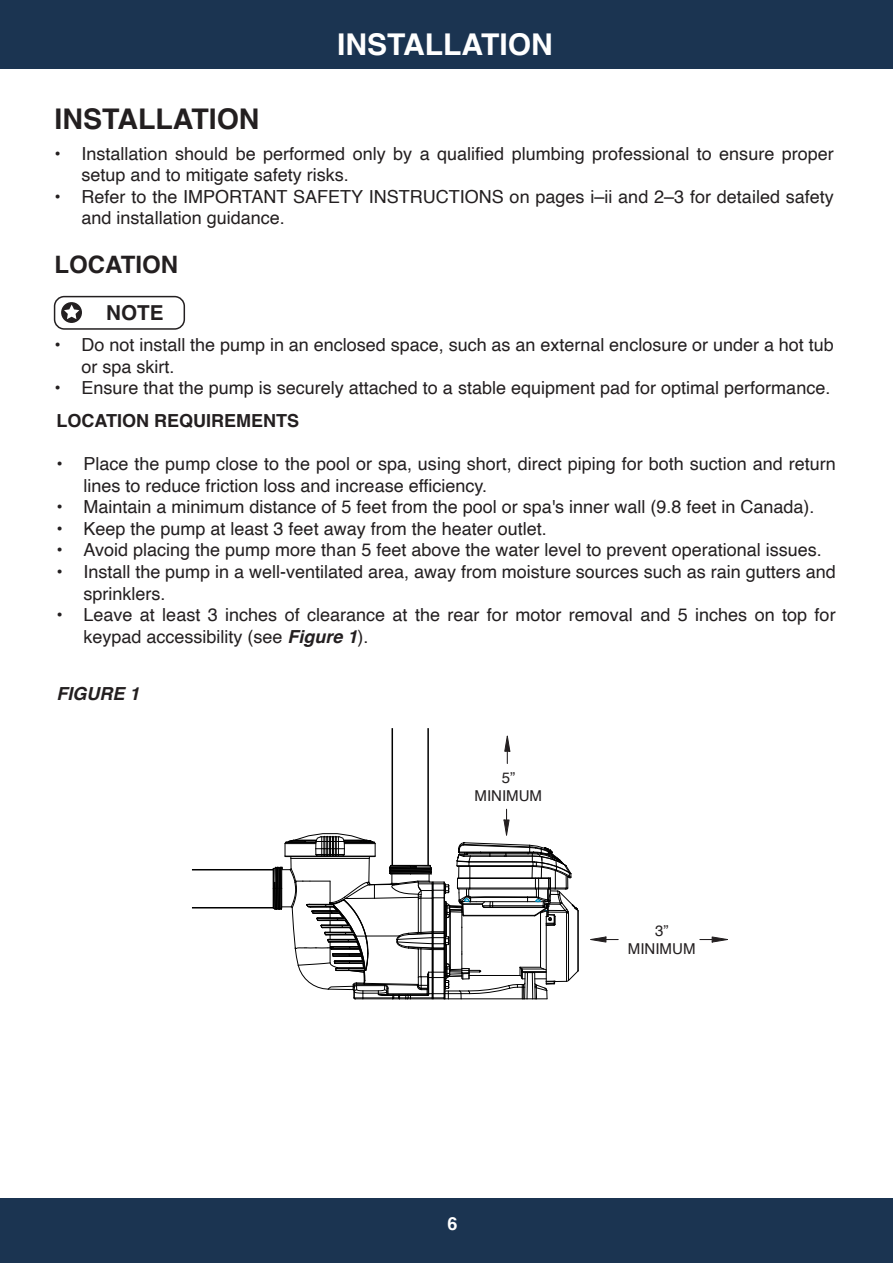
<style>
.page{position:relative;width:893px;height:1263px;background:#fff}
.page>*{position:absolute;margin:0;border:0;box-sizing:border-box;transform-origin:0 0}
.t1{font:700 30px "Helvetica";color:#fff}
.t2{font:700 28.5px "Helvetica";color:#231f20}
.t3{font:700 24px "Helvetica";color:#231f20}
.t4{font:700 20.55px "Helvetica";color:#231f20}
.t5{font:18px/21.6px "Helvetica";color:#231f20}
.t6{font:700 18px "Helvetica";color:#231f20}
.t7{font:italic 700 18px "Helvetica";color:#231f20}
.t8{font:700 18px "Helvetica";color:#fff}
.t9{font:15px/18px "Helvetica";color:#231f20;text-align:center}
.s1{font-weight:700;font-style:italic}
</style>
<div class="page">
<div style="left:0;top:0;width:892px;height:69px;background:#1b3451"></div>
<div style="left:0;top:1198px;width:892px;height:65px;background:#1b3451"></div>
<div style="left:54px;top:296px;width:131px;height:34px;border:2px solid #231f20;border-radius:10px"></div>
<div style="left:61px;top:302px;width:21px;height:21px;background:#231f20;border-radius:50%"></div>
<svg style="left:64px;top:305px;width:15px;height:14px"></svg>
<hr style="left:578px;top:911px;width:1px;height:59px;background:#000">
<hr style="left:427px;top:728px;width:2px;height:137px;background:#000">
<hr style="left:391px;top:728px;width:2px;height:137px;background:#000">
<hr style="left:192px;top:869px;width:81px;height:1px;background:#000">
<hr style="left:192px;top:907px;width:81px;height:2px;background:#000">
<svg style="left:590px;top:936px;width:28px;height:7px"></svg>
<svg style="left:700px;top:936px;width:28px;height:7px"></svg>
<svg style="left:273px;top:809px;width:305px;height:191px"></svg>
<svg style="left:504px;top:735px;width:6px;height:29px"></svg>
<h2 class="t2" style="left:55px;top:101px;width:206px">INSTALLATION</h2>
<h1 class="t1" style="left:337px;top:26px;width:217px">INSTALLATION</h1>
<p class="t5" style="left:82px;top:143px;width:753px;text-indent:-27px">• Installation should be performed only by a qualified plumbing professional to ensure proper setup and to mitigate safety risks.</p>
<p class="t5" style="left:82px;top:186px;width:753px;text-indent:-27px">• Refer to the IMPORTANT SAFETY INSTRUCTIONS on pages i–ii and 2–3 for detailed safety and installation guidance.</p>
<h3 class="t3" style="left:55px;top:250px;width:125px">LOCATION</h3>
<p class="t4" style="left:106px;top:301px;width:59px">NOTE</p>
<p class="t5" style="left:82px;top:334px;width:753px;text-indent:-27px">• Do not install the pump in an enclosed space, such as an external enclosure or under a hot tub or spa skirt.</p>
<p class="t5" style="left:55px;top:378px;width:777px">• Ensure that the pump is securely attached to a stable equipment pad for optimal performance.</p>
<p class="t6" style="left:56px;top:409px;width:244px">LOCATION REQUIREMENTS</p>
<p class="t5" style="left:83px;top:453px;width:753px;text-indent:-27px">• Place the pump close to the pool or spa, using short, direct piping for both suction and return lines to reduce friction loss and increase efficiency.</p>
<p class="t5" style="left:56px;top:497px;width:759px">• Maintain a minimum distance of 5 feet from the pool or spa's inner wall (9.8 feet in Canada).</p>
<p class="t5" style="left:56px;top:518px;width:492px">• Keep the pump at least 3 feet away from the heater outlet.</p>
<p class="t5" style="left:56px;top:540px;width:767px">• Avoid placing the pump more than 5 feet above the water level to prevent operational issues.</p>
<p class="t5" style="left:83px;top:561px;width:753px;text-indent:-27px">• Install the pump in a well-ventilated area, away from moisture sources such as rain gutters and sprinklers.</p>
<p class="t5" style="left:83px;top:605px;width:753px;text-indent:-27px">• Leave at least 3 inches of clearance at the rear for motor removal and 5 inches on top for keypad accessibility (see <span class="s1">Figure 1</span>).</p>
<p class="t7" style="left:56px;top:682px;width:85px">FIGURE 1</p>
<p class="t9" style="left:474px;top:769px;width:69px">5”<br>MINIMUM</p>
<p class="t9" style="left:628px;top:922px;width:69px">3”<br>MINIMUM</p>
<p class="t8" style="left:447px;top:1213px;width:12px">6</p>
</div>
